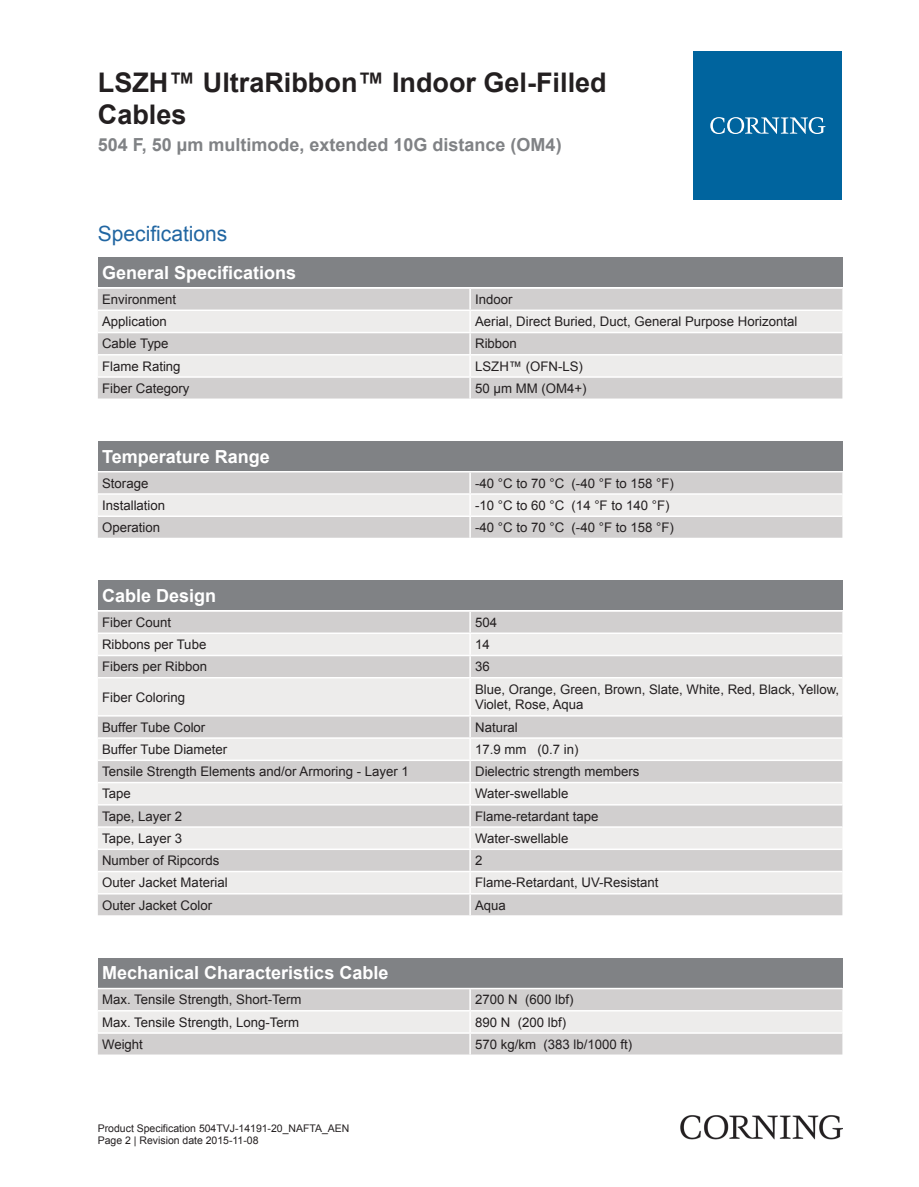
<style>
.page{position:relative;width:919px;height:1187px;background:#fff}
.page>*{position:absolute;margin:0;border:0;box-sizing:border-box;transform-origin:0 0}
.t1{font:700 27px/32.4px "Arial";color:#231f20}
.t2{font:21px "Arial";color:#2166a2}
.t3{font:700 18px "Arial";color:#fff}
.t4{font:700 18px "Arial";color:#808285}
.t5{font:13.2px/15.9px "Arial";color:#231f20}
.t6{font:10.5px/12.6px "Arial";color:#231f20}
</style>
<div class="page">
<div style="left:98px;top:257px;width:744px;height:30px;background:#808285"></div>
<div style="left:98px;top:289px;width:744px;height:109px;background:#d1cfcf"></div>
<svg style="left:98px;top:311px;width:744px;height:65px;background:#e4e2e2"></svg>
<hr style="left:469px;top:289px;width:2px;height:20px;background:#fff">
<hr style="left:469px;top:311px;width:2px;height:21px;background:#fff">
<hr style="left:469px;top:333px;width:2px;height:21px;background:#fff">
<hr style="left:469px;top:355px;width:2px;height:21px;background:#fff">
<hr style="left:469px;top:378px;width:2px;height:20px;background:#fff">
<hr style="left:98px;top:309px;width:372px;height:2px;background:#fff">
<hr style="left:470px;top:309px;width:372px;height:2px;background:#fff">
<hr style="left:98px;top:332px;width:372px;height:1px;background:#fff">
<hr style="left:470px;top:332px;width:372px;height:1px;background:#fff">
<hr style="left:98px;top:354px;width:372px;height:1px;background:#fff">
<hr style="left:470px;top:354px;width:372px;height:1px;background:#fff">
<hr style="left:98px;top:376px;width:372px;height:2px;background:#fff">
<hr style="left:470px;top:376px;width:372px;height:2px;background:#fff">
<div style="left:98px;top:441px;width:744px;height:30px;background:#808285"></div>
<div style="left:98px;top:472px;width:744px;height:65px;background:#d1cfcf"></div>
<div style="left:98px;top:494px;width:744px;height:21px;background:#edeceb"></div>
<hr style="left:469px;top:472px;width:2px;height:21px;background:#fff">
<hr style="left:469px;top:494px;width:2px;height:21px;background:#fff">
<hr style="left:469px;top:517px;width:2px;height:20px;background:#fff">
<hr style="left:98px;top:493px;width:372px;height:1px;background:#fff">
<hr style="left:470px;top:493px;width:372px;height:1px;background:#fff">
<hr style="left:98px;top:515px;width:372px;height:2px;background:#fff">
<hr style="left:470px;top:515px;width:372px;height:2px;background:#fff">
<div style="left:98px;top:580px;width:744px;height:30px;background:#808285"></div>
<div style="left:98px;top:611px;width:744px;height:304px;background:#d1cfcf"></div>
<svg style="left:98px;top:634px;width:744px;height:259px;background:#e1e0df"></svg>
<hr style="left:469px;top:611px;width:2px;height:21px;background:#fff">
<hr style="left:469px;top:634px;width:2px;height:20px;background:#fff">
<hr style="left:469px;top:656px;width:2px;height:21px;background:#fff">
<hr style="left:469px;top:678px;width:2px;height:37px;background:#fff">
<hr style="left:469px;top:716px;width:2px;height:21px;background:#fff">
<hr style="left:469px;top:738px;width:2px;height:21px;background:#fff">
<hr style="left:469px;top:761px;width:2px;height:20px;background:#fff">
<hr style="left:469px;top:783px;width:2px;height:21px;background:#fff">
<hr style="left:469px;top:805px;width:2px;height:21px;background:#fff">
<hr style="left:469px;top:827px;width:2px;height:21px;background:#fff">
<hr style="left:469px;top:850px;width:2px;height:20px;background:#fff">
<hr style="left:469px;top:872px;width:2px;height:21px;background:#fff">
<hr style="left:469px;top:894px;width:2px;height:21px;background:#fff">
<hr style="left:98px;top:632px;width:372px;height:2px;background:#fff">
<hr style="left:470px;top:632px;width:372px;height:2px;background:#fff">
<hr style="left:98px;top:654px;width:372px;height:2px;background:#fff">
<hr style="left:470px;top:654px;width:372px;height:2px;background:#fff">
<hr style="left:98px;top:677px;width:372px;height:1px;background:#fff">
<hr style="left:470px;top:677px;width:372px;height:1px;background:#fff">
<hr style="left:98px;top:715px;width:372px;height:1px;background:#fff">
<hr style="left:470px;top:715px;width:372px;height:1px;background:#fff">
<hr style="left:98px;top:737px;width:372px;height:1px;background:#fff">
<hr style="left:470px;top:737px;width:372px;height:1px;background:#fff">
<hr style="left:98px;top:759px;width:372px;height:2px;background:#fff">
<hr style="left:470px;top:759px;width:372px;height:2px;background:#fff">
<hr style="left:98px;top:781px;width:372px;height:2px;background:#fff">
<hr style="left:470px;top:781px;width:372px;height:2px;background:#fff">
<hr style="left:98px;top:804px;width:372px;height:1px;background:#fff">
<hr style="left:470px;top:804px;width:372px;height:1px;background:#fff">
<hr style="left:98px;top:826px;width:372px;height:1px;background:#fff">
<hr style="left:470px;top:826px;width:372px;height:1px;background:#fff">
<hr style="left:98px;top:848px;width:372px;height:2px;background:#fff">
<hr style="left:470px;top:848px;width:372px;height:2px;background:#fff">
<hr style="left:98px;top:870px;width:372px;height:2px;background:#fff">
<hr style="left:470px;top:870px;width:372px;height:2px;background:#fff">
<hr style="left:98px;top:893px;width:372px;height:1px;background:#fff">
<hr style="left:470px;top:893px;width:372px;height:1px;background:#fff">
<div style="left:98px;top:957px;width:744px;height:30px;background:#808285"></div>
<div style="left:98px;top:989px;width:744px;height:65px;background:#d1cfcf"></div>
<div style="left:98px;top:1011px;width:744px;height:21px;background:#edeceb"></div>
<hr style="left:469px;top:989px;width:2px;height:20px;background:#fff">
<hr style="left:469px;top:1011px;width:2px;height:21px;background:#fff">
<hr style="left:469px;top:1033px;width:2px;height:21px;background:#fff">
<hr style="left:98px;top:1009px;width:372px;height:2px;background:#fff">
<hr style="left:470px;top:1009px;width:372px;height:2px;background:#fff">
<hr style="left:98px;top:1032px;width:372px;height:1px;background:#fff">
<hr style="left:470px;top:1032px;width:372px;height:1px;background:#fff">
<div style="left:693px;top:51px;width:149px;height:149px;background:#00649e"></div>
<svg style="left:710px;top:117px;width:115px;height:17px"></svg>
<img style="left:680px;top:1115px;width:162px;height:24px">
<h1 class="t1" style="left:98px;top:67px;width:510px">LSZH™ UltraRibbon™ Indoor Gel-Filled<br>Cables</h1>
<h3 class="t4" style="left:98px;top:132px;width:465px">504 F, 50 µm multimode, extended 10G distance (OM4)</h3>
<h2 class="t2" style="left:98px;top:219px;width:131px">Specifications</h2>
<h3 class="t3" style="left:102px;top:260px;width:196px">General Specifications</h3>
<p class="t5" style="left:102px;top:291px;width:76px">Environment</p>
<p class="t5" style="left:475px;top:291px;width:39px">Indoor</p>
<p class="t5" style="left:102px;top:314px;width:66px">Application</p>
<p class="t5" style="left:475px;top:314px;width:324px">Aerial, Direct Buried, Duct, General Purpose Horizontal</p>
<p class="t5" style="left:102px;top:336px;width:68px">Cable Type</p>
<p class="t5" style="left:475px;top:336px;width:43px">Ribbon</p>
<p class="t5" style="left:102px;top:358px;width:80px">Flame Rating</p>
<p class="t5" style="left:475px;top:358px;width:109px">LSZH™ (OFN-LS)</p>
<p class="t5" style="left:102px;top:380px;width:89px">Fiber Category</p>
<p class="t5" style="left:475px;top:380px;width:113px">50 µm MM (OM4+)</p>
<h3 class="t3" style="left:102px;top:444px;width:169px">Temperature Range</h3>
<p class="t5" style="left:102px;top:475px;width:48px">Storage</p>
<p class="t5" style="left:475px;top:475px;width:200px">-40 °C to 70 °C (-40 °F to 158 °F)</p>
<p class="t5" style="left:102px;top:497px;width:65px">Installation</p>
<p class="t5" style="left:475px;top:497px;width:196px">-10 °C to 60 °C (14 °F to 140 °F)</p>
<p class="t5" style="left:102px;top:519px;width:59px">Operation</p>
<p class="t5" style="left:475px;top:519px;width:200px">-40 °C to 70 °C (-40 °F to 158 °F)</p>
<h3 class="t3" style="left:102px;top:583px;width:116px">Cable Design</h3>
<p class="t5" style="left:102px;top:614px;width:70px">Fiber Count</p>
<p class="t5" style="left:475px;top:614px;width:24px">504</p>
<p class="t5" style="left:102px;top:636px;width:106px">Ribbons per Tube</p>
<p class="t5" style="left:475px;top:636px;width:16px">14</p>
<p class="t5" style="left:102px;top:659px;width:106px">Fibers per Ribbon</p>
<p class="t5" style="left:475px;top:659px;width:16px">36</p>
<p class="t5" style="left:102px;top:689px;width:84px">Fiber Coloring</p>
<p class="t5" style="left:475px;top:681px;width:365px">Blue, Orange, Green, Brown, Slate, White, Red, Black, Yellow,<br>Violet, Rose, Aqua</p>
<p class="t5" style="left:102px;top:719px;width:105px">Buffer Tube Color</p>
<p class="t5" style="left:475px;top:719px;width:44px">Natural</p>
<p class="t5" style="left:102px;top:741px;width:127px">Buffer Tube Diameter</p>
<p class="t5" style="left:475px;top:741px;width:105px">17.9 mm (0.7 in)</p>
<p class="t5" style="left:102px;top:763px;width:308px">Tensile Strength Elements and/or Armoring - Layer 1</p>
<p class="t5" style="left:475px;top:763px;width:166px">Dielectric strength members</p>
<p class="t5" style="left:102px;top:785px;width:30px">Tape</p>
<p class="t5" style="left:475px;top:785px;width:95px">Water-swellable</p>
<p class="t5" style="left:102px;top:808px;width:81px">Tape, Layer 2</p>
<p class="t5" style="left:475px;top:808px;width:125px">Flame-retardant tape</p>
<p class="t5" style="left:102px;top:830px;width:81px">Tape, Layer 3</p>
<p class="t5" style="left:475px;top:830px;width:95px">Water-swellable</p>
<p class="t5" style="left:102px;top:852px;width:119px">Number of Ripcords</p>
<p class="t5" style="left:475px;top:852px;width:9px">2</p>
<p class="t5" style="left:102px;top:874px;width:127px">Outer Jacket Material</p>
<p class="t5" style="left:475px;top:874px;width:185px">Flame-Retardant, UV-Resistant</p>
<p class="t5" style="left:102px;top:897px;width:112px">Outer Jacket Color</p>
<p class="t5" style="left:475px;top:897px;width:32px">Aqua</p>
<h3 class="t3" style="left:102px;top:961px;width:288px">Mechanical Characteristics Cable</h3>
<p class="t5" style="left:102px;top:991px;width:201px">Max. Tensile Strength, Short-Term</p>
<p class="t5" style="left:475px;top:991px;width:100px">2700 N (600 lbf)</p>
<p class="t5" style="left:102px;top:1014px;width:199px">Max. Tensile Strength, Long-Term</p>
<p class="t5" style="left:475px;top:1014px;width:92px">890 N (200 lbf)</p>
<p class="t5" style="left:102px;top:1036px;width:42px">Weight</p>
<p class="t5" style="left:475px;top:1036px;width:159px">570 kg/km (383 lb/1000 ft)</p>
<p class="t6" style="left:98px;top:1121px;width:253px">Product Specification 504TVJ-14191-20_NAFTA_AEN<br>Page 2 | Revision date 2015-11-08</p>
</div>
